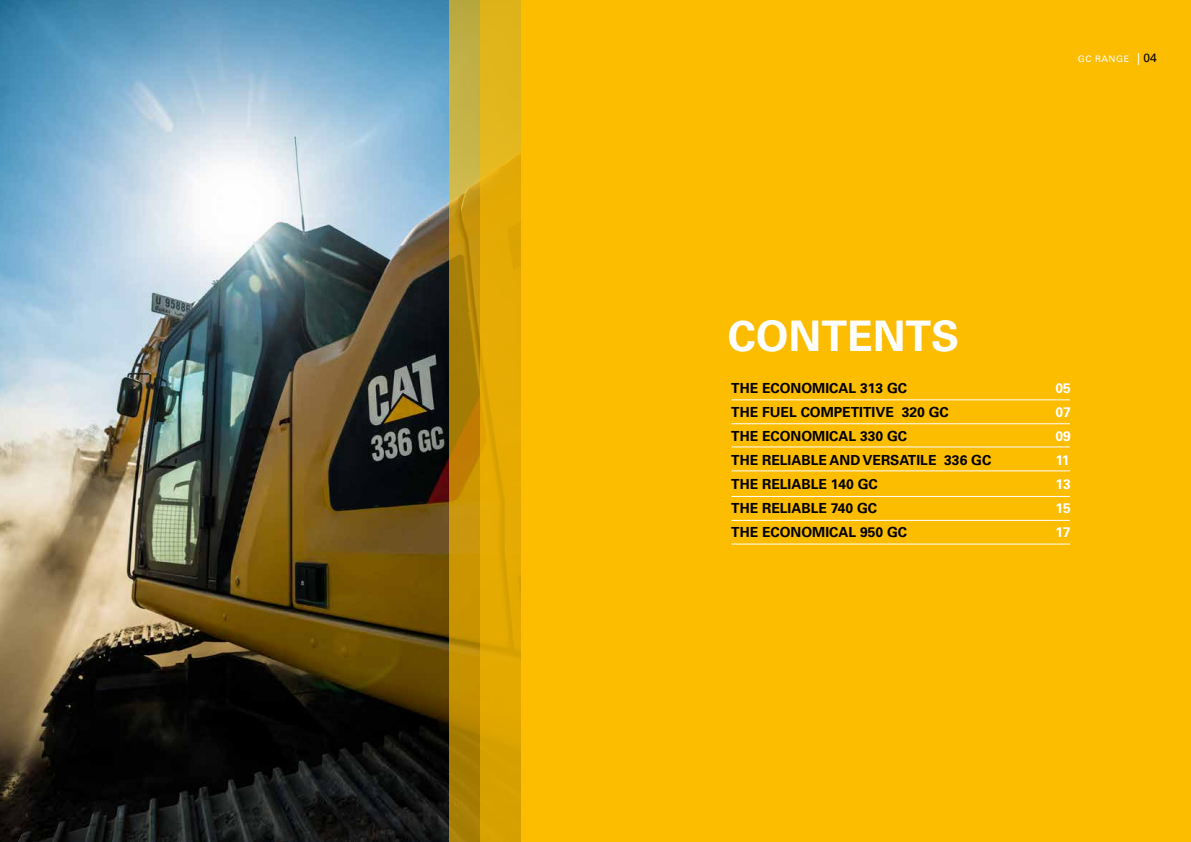
<style>
.page{position:relative;width:1191px;height:842px;background:#fff}
.page>*{position:absolute;margin:0;border:0;box-sizing:border-box;transform-origin:0 0}
.t1{font:700 42.1px "Univers LT Std";color:#fff}
.t2{font:700 13.9px "Univers LT Std";color:#000}
.t3{font:700 13.9px "Univers LT Std";color:#fff}
.t4{font:9px "Univers LT Std";letter-spacing:.06em;color:#fff}
.s1{font-size:12px}
.s2{font-size:12px;color:#000}
</style>
<div class="page">
<img style="left:0;top:0;width:450px;height:842px">
<div style="left:521px;top:0;width:670px;height:842px;background:#fcbc00"></div>
<div style="left:480px;top:0;width:41px;height:842px;background:linear-gradient(to bottom,#e5b416,#dea100)"></div>
<svg style="left:450px;top:0;width:30px;height:842px;background:#bb9114"></svg>
<hr style="left:731px;top:399px;width:339px;height:1px;background:#fff">
<hr style="left:731px;top:496px;width:339px;height:1px;background:#fff">
<hr style="left:731px;top:446px;width:339px;height:1px;background:#fff">
<hr style="left:731px;top:423px;width:339px;height:1px;background:#fff">
<hr style="left:731px;top:520px;width:339px;height:1px;background:#fff">
<hr style="left:731px;top:544px;width:339px;height:1px;background:#fff">
<hr style="left:731px;top:470px;width:339px;height:1px;background:#fff">
<p class="t4" style="left:1078px;top:53px;width:81px">GC RANGE <span class="s1">|</span> <span class="s2">04</span></p>
<h1 class="t1" style="left:728px;top:311px;width:233px">CONTENTS</h1>
<p class="t2" style="left:731px;top:380px;width:177px">THE ECONOMICAL 313 GC</p>
<p class="t3" style="left:1055px;top:380px;width:17px">05</p>
<p class="t2" style="left:731px;top:404px;width:219px">THE FUEL COMPETITIVE 320 GC</p>
<p class="t3" style="left:1055px;top:404px;width:17px">07</p>
<p class="t2" style="left:731px;top:428px;width:177px">THE ECONOMICAL 330 GC</p>
<p class="t3" style="left:1055px;top:428px;width:17px">09</p>
<p class="t2" style="left:731px;top:452px;width:261px">THE RELIABLE AND VERSATILE 336 GC</p>
<p class="t3" style="left:1055px;top:452px;width:16px">11</p>
<p class="t2" style="left:731px;top:476px;width:148px">THE RELIABLE 140 GC</p>
<p class="t3" style="left:1055px;top:476px;width:17px">13</p>
<p class="t2" style="left:731px;top:500px;width:147px">THE RELIABLE 740 GC</p>
<p class="t3" style="left:1055px;top:500px;width:17px">15</p>
<p class="t2" style="left:731px;top:524px;width:177px">THE ECONOMICAL 950 GC</p>
<p class="t3" style="left:1055px;top:524px;width:17px">17</p>
</div>
